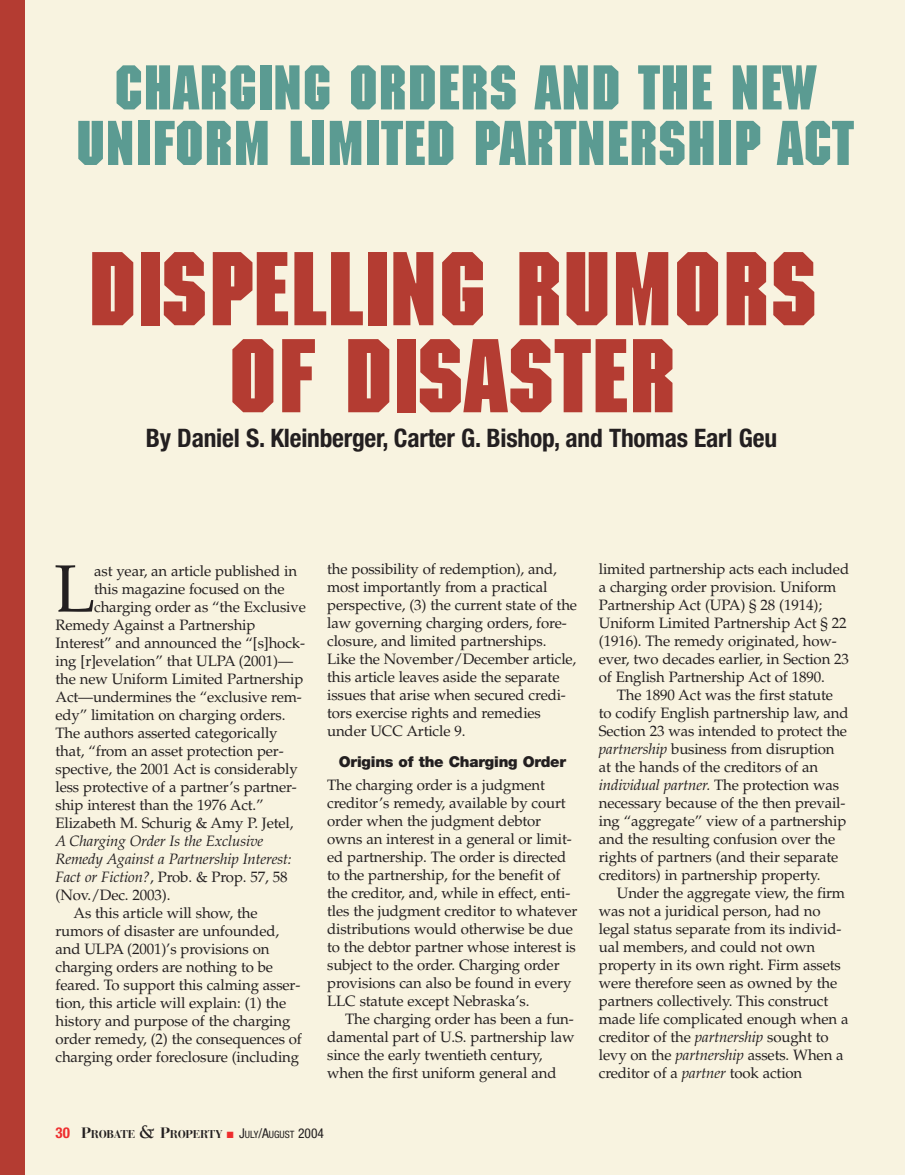
<style>
.page{position:relative;width:905px;height:1175px;background:#fff}
.page>*{position:absolute;margin:0;border:0;box-sizing:border-box;transform-origin:0 0}
.t1{font:700 102px/87px "Machine";color:#b43c32;text-align:center}
.t2{font:66.9px "Palatino";color:#231f20}
.t3{font:700 61.5px/55.5px "Machine";color:#5b9b92;text-align:center}
.t4{font:700 condensed 25.5px "Helvetica Neue";letter-spacing:-.01em;color:#231f20}
.t5{font:15px/18px "Palatino";letter-spacing:-.01em;color:#231f20}
.t6{font:italic 15px "Palatino";letter-spacing:-.01em;color:#231f20}
.t7{font:900 15px "Helvetica Neue";letter-spacing:-.015em;color:#231f20}
.t8{font:700 11.25px "Bauer Bodoni";letter-spacing:-.02em;color:#231f20}
.s1{font-style:italic}
.s2{font-family:"Helvetica Neue";font-stretch:condensed;font-size:15px;color:#ee2d2e}
.s3{font-size:15px}
.s4{font-family:"Berkeley";font-size:19.5px}
.s5{font-family:"Helvetica Neue";font-weight:400;font-stretch:condensed;font-size:13.5px}
.s6{font-family:"Helvetica Neue";font-weight:400;font-stretch:condensed;font-size:10.2px}
</style>
<div class="page">
<div style="left:0;top:0;width:904px;height:1174px;background:#f8f3e0"></div>
<svg style="left:227px;top:1131px;width:6px;height:7px"></svg>
<h3 class="t3" style="left:76px;top:60px;width:779px">CHARGING ORDERS AND THE NEW<br>UNIFORM LIMITED PARTNERSHIP ACT</h3>
<h1 class="t1" style="left:87px;top:246px;width:731px">DISPELLING RUMORS<br>OF DISASTER</h1>
<h3 class="t4" style="left:146px;top:428px;width:633px">By Daniel S. Kleinberger, Carter G. Bishop, and Thomas Earl Geu</h3>
<h2 class="t2" style="left:54px;top:562px;width:42px">L</h2>
<p class="t5" style="left:94px;top:563px;width:204px">ast year, an article published in</p>
<p class="t5" style="left:94px;top:581px;width:192px">this magazine focused on the</p>
<p class="t5" style="left:94px;top:599px;width:213px">charging order as “the Exclusive</p>
<p class="t5" style="left:56px;top:617px;width:201px">Remedy Against a Partnership</p>
<p class="t5" style="left:56px;top:635px;width:251px">Interest” and announced the “[s]hock-</p>
<p class="t5" style="left:56px;top:653px;width:239px">ing [r]evelation” that ULPA (2001)—</p>
<p class="t5" style="left:56px;top:671px;width:249px">the new Uniform Limited Partnership</p>
<p class="t5" style="left:56px;top:689px;width:248px">Act—undermines the “exclusive rem-</p>
<p class="t5" style="left:56px;top:707px;width:231px">edy” limitation on charging orders.</p>
<p class="t5" style="left:56px;top:725px;width:223px">The authors asserted categorically</p>
<p class="t5" style="left:56px;top:743px;width:230px">that, “from an asset protection per-</p>
<p class="t5" style="left:56px;top:761px;width:244px">spective, the 2001 Act is considerably</p>
<p class="t5" style="left:56px;top:779px;width:243px">less protective of a partner’s partner-</p>
<p class="t5" style="left:56px;top:797px;width:210px">ship interest than the 1976 Act.”</p>
<p class="t5" style="left:56px;top:815px;width:239px">Elizabeth M. Schurig &amp; Amy P. Jetel,</p>
<p class="t6" style="left:56px;top:834px;width:209px">A Charging Order Is the Exclusive</p>
<p class="t6" style="left:56px;top:852px;width:238px">Remedy Against a Partnership Interest:</p>
<p class="t5" style="left:56px;top:869px;width:233px"><span class="s1">Fact or Fiction?</span>, Prob. &amp; Prop. 57, 58</p>
<p class="t5" style="left:56px;top:887px;width:116px">(Nov./Dec. 2003).</p>
<p class="t5" style="left:74px;top:905px;width:186px">As this article will show, the</p>
<p class="t5" style="left:56px;top:923px;width:225px">rumors of disaster are unfounded,</p>
<p class="t5" style="left:56px;top:941px;width:215px">and ULPA (2001)’s provisions on</p>
<p class="t5" style="left:56px;top:959px;width:219px">charging orders are nothing to be</p>
<p class="t5" style="left:56px;top:977px;width:246px">feared. To support this calming asser-</p>
<p class="t5" style="left:56px;top:995px;width:232px">tion, this article will explain: (1) the</p>
<p class="t5" style="left:56px;top:1013px;width:236px">history and purpose of the charging</p>
<p class="t5" style="left:56px;top:1031px;width:248px">order remedy, (2) the consequences of</p>
<p class="t5" style="left:56px;top:1049px;width:245px">charging order foreclosure (including</p>
<p class="t5" style="left:327px;top:561px;width:251px">the possibility of redemption), and, most importantly from a practical perspective, (3) the current state of the law governing charging orders, fore&shy;closure, and limited partnerships.<br>Like the November/December article, this article leaves aside the separate issues that arise when secured credi&shy;tors exercise rights and remedies under UCC Article 9.</p>
<p class="t7" style="left:339px;top:756px;width:229px">Origins of the Charging Order</p>
<p class="t5" style="left:327px;top:777px;width:252px">The charging order is a judgment creditor’s remedy, available by court order when the judgment debtor owns an interest in a general or limit&shy;ed partnership. The order is directed to the partnership, for the benefit of the creditor, and, while in effect, enti&shy;tles the judgment creditor to whatever distributions would otherwise be due to the debtor partner whose interest is subject to the order. Charging order provisions can also be found in every LLC statute except Nebraska’s.</p>
<p class="t5" style="left:327px;top:1011px;width:249px;text-indent:18px">The charging order has been a fun&shy;damental part of U.S. partnership law since the early twentieth century, when the first uniform general and</p>
<p class="t8" style="left:56px;top:1129px;width:270px"><span class="s2">30</span> <span class="s3">P</span>ROBATE <span class="s4">&amp;</span> <span class="s3">P</span>ROPERTY <span class="s5">J</span><span class="s6">ULY</span><span class="s5">/A</span><span class="s6">UGUST</span> <span class="s5">2004</span></p>
<p class="t5" style="left:599px;top:561px;width:252px">limited partnership acts each included a charging order provision. Uniform Partnership Act (UPA) § 28 (1914); Uniform Limited Partnership Act § 22 (1916). The remedy originated, how&shy;ever, two decades earlier, in Section 23 of English Partnership Act of 1890.</p>
<p class="t5" style="left:599px;top:687px;width:251px;text-indent:18px">The 1890 Act was the first statute to codify English partnership law, and Section 23 was intended to protect the <span class="s1">partnership</span> business from disruption at the hands of the creditors of an <span class="s1">individual partner.</span> The protection was necessary because of the then prevail&shy;ing “aggregate” view of a partnership and the resulting confusion over the rights of partners (and their separate creditors) in partnership property.</p>
<p class="t5" style="left:599px;top:885px;width:251px;text-indent:18px">Under the aggregate view, the firm was not a juridical person, had no legal status separate from its individ&shy;ual members, and could not own property in its own right. Firm assets were therefore seen as owned by the partners collectively. This construct made life complicated enough when a creditor of the <span class="s1">partnership</span> sought to levy on the <span class="s1">partnership</span> assets. When a creditor of a <span class="s1">partner</span> took action</p>
</div>
